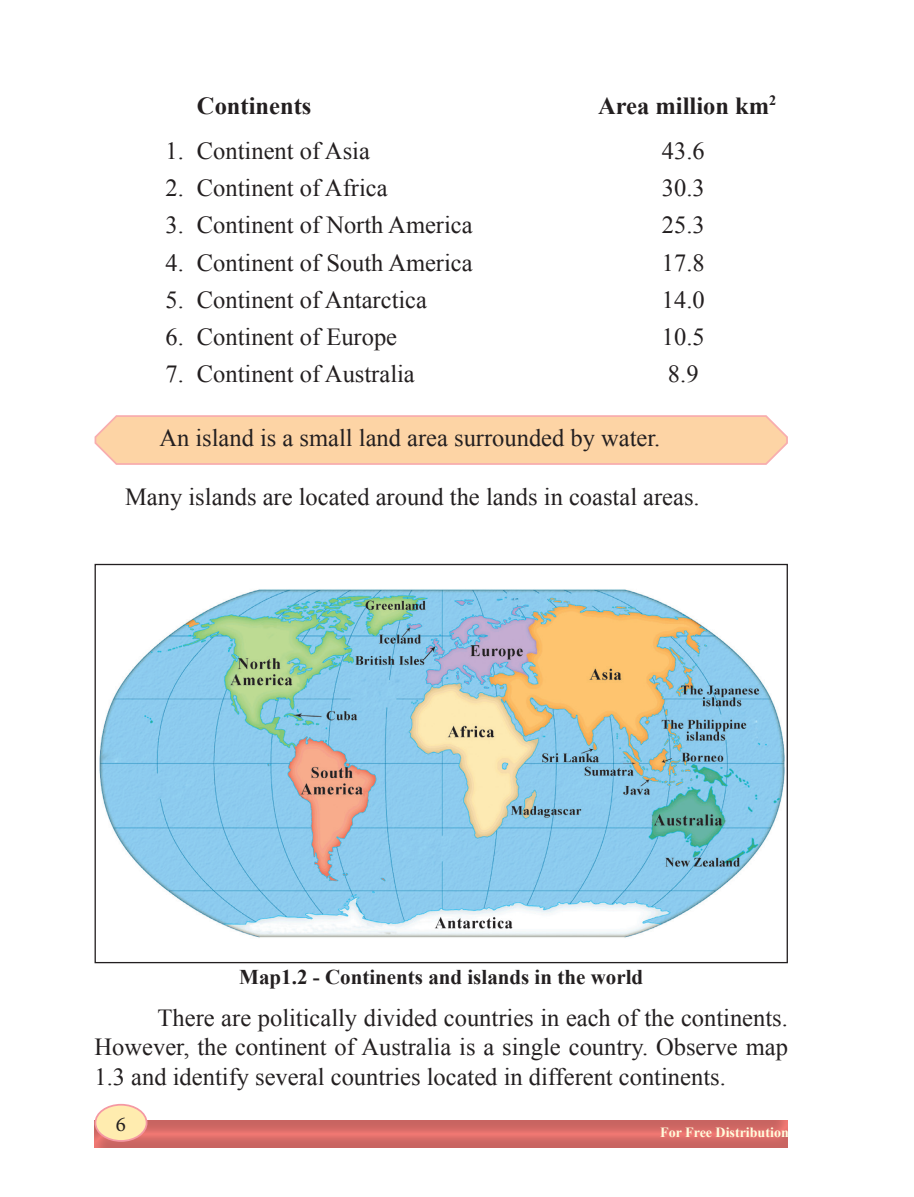
<style>
.page{position:relative;width:914px;height:1197px;background:#fff}
.page>*{position:absolute;margin:0;border:0;box-sizing:border-box;transform-origin:0 0}
.paragraph{font:24.5px/29.4px "Times New Roman";color:#231f20;text-align:justify}
.paragraph-2{font:700 24.5px "Times New Roman";color:#231f20}
.Image_name{font:700 21px "Times New Roman";color:#231f20}
.t1{font:21px "Minion Pro";color:#231f20}
.t2{font:700 14px "Times New Roman";color:#fffcdc}
</style>
<div class="page">
<div style="left:93px;top:1111px;width:696px;height:37px;background:#a8a9ad;opacity:.5"></div>
<div style="left:95px;top:1105px;width:52px;height:36px;background:#ffecaf;border-radius:50%"></div>
<div style="left:95px;top:1104px;width:52px;height:38px;border:2px solid #f598a3;border-radius:50%"></div>
<img style="left:99px;top:589px;width:686px;height:349px">
<svg style="left:94px;top:415px;width:694px;height:50px;background:#fcd2a8"></svg>
<p class="paragraph-2" style="left:197px;top:88px;width:116px">Continents</p>
<p class="paragraph-2" style="left:598px;top:88px;width:180px">Area million km<sup>2</sup></p>
<p class="paragraph" style="left:165px;top:135px;width:206px">1. Continent of Asia</p>
<p class="paragraph" style="left:661px;top:135px;width:44px">43.6</p>
<p class="paragraph" style="left:165px;top:173px;width:224px">2. Continent of Africa</p>
<p class="paragraph" style="left:661px;top:173px;width:44px">30.3</p>
<p class="paragraph" style="left:165px;top:210px;width:309px">3. Continent of North America</p>
<p class="paragraph" style="left:661px;top:210px;width:44px">25.3</p>
<p class="paragraph" style="left:165px;top:247px;width:309px">4. Continent of South America</p>
<p class="paragraph" style="left:661px;top:247px;width:44px">17.8</p>
<p class="paragraph" style="left:165px;top:285px;width:263px">5. Continent of Antarctica</p>
<p class="paragraph" style="left:661px;top:285px;width:44px">14.0</p>
<p class="paragraph" style="left:165px;top:322px;width:233px">6. Continent of Europe</p>
<p class="paragraph" style="left:661px;top:322px;width:44px">10.5</p>
<p class="paragraph" style="left:165px;top:359px;width:251px">7. Continent of Australia</p>
<p class="paragraph" style="left:668px;top:359px;width:32px">8.9</p>
<p class="paragraph" style="left:159px;top:423px;width:502px">An island is a small land area surrounded by water.</p>
<p class="paragraph" style="left:125px;top:482px;width:576px">Many islands are located around the lands in coastal areas.</p>
<p class="Image_name" style="left:239px;top:962px;width:405px">Map1.2 - Continents and islands in the world</p>
<p class="paragraph" style="left:94px;top:1003px;width:695px;text-indent:63px">There are politically divided countries in each of the continents.<br>However, the continent of Australia is a single country. Observe map 1.3 and identify several countries located in different continents.</p>
<p class="t1" style="left:116px;top:1111px;width:12px">6</p>
<p class="t2" style="left:660px;top:1123px;width:130px">For Free Distribution</p>
</div>
